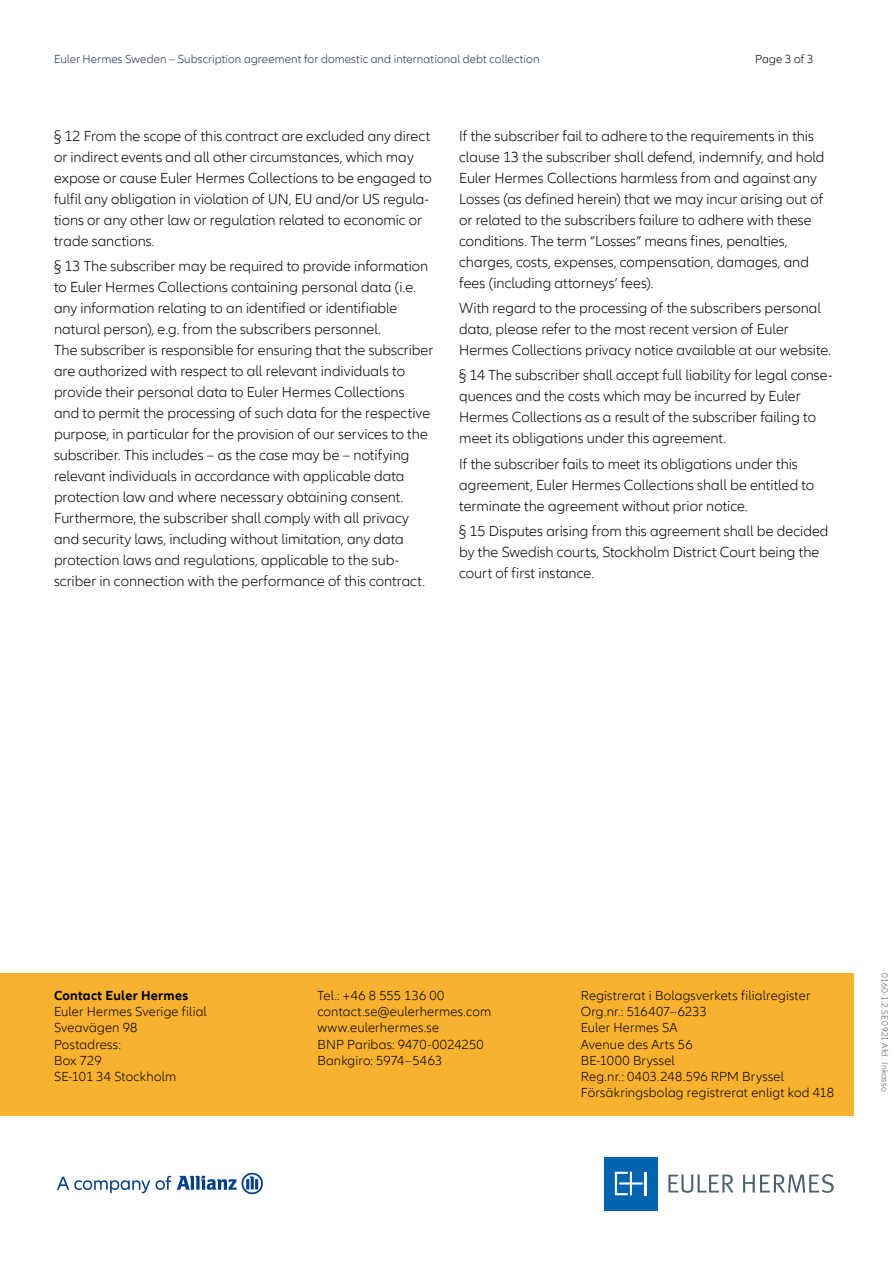
<style>
.page{position:relative;width:893px;height:1263px;background:#fff}
.page>*{position:absolute;margin:0;border:0;box-sizing:border-box;transform-origin:0 0}
.t1{font:300 15px/21px "Allianz Neo";color:#000}
.t2{font:300 13.5px/16.2px "Allianz Neo";letter-spacing:.015em;color:#000}
.t3{font:700 13.5px "Allianz Neo";letter-spacing:.02em;color:#000}
.t4{font:300 12px "Allianz Neo";letter-spacing:.005em;color:#212a4e}
.t5{font:300 12px "Allianz Neo";letter-spacing:.005em;color:#000}
.t6{font:300 9px "Allianz Neo";letter-spacing:.015em;color:#575756}
</style>
<div class="page">
<div style="left:604px;top:1157px;width:54px;height:53px;background:#0064b0"></div>
<hr style="left:645px;top:1172px;width:2px;height:23px;background:#fff">
<svg style="left:615px;top:1172px;width:28px;height:23px"></svg>
<svg style="left:668px;top:1174px;width:66px;height:19px"></svg>
<svg style="left:743px;top:1174px;width:91px;height:19px"></svg>
<svg style="left:177px;top:1173px;width:86px;height:21px"></svg>
<svg style="left:57px;top:1176px;width:114px;height:17px"></svg>
<div style="left:0;top:974px;width:854px;height:142px;background:#f9b230"></div>
<p class="t4" style="left:54px;top:52px;width:487px">Euler Hermes Sweden – Subscription agreement for domestic and international debt collection</p>
<p class="t5" style="left:755px;top:52px;width:60px">Page 3 of 3</p>
<p class="t1" style="left:54px;top:126px;width:379px">§ 12 From the scope of this contract are excluded any direct or indirect events and all other circumstances, which may expose or cause Euler Hermes Collections to be engaged to fulfil any obligation in violation of UN, EU and/or US regula&shy;tions or any other law or regulation related to economic or trade sanctions.</p>
<p class="t1" style="left:54px;top:256px;width:381px">§ 13 The subscriber may be required to provide information to Euler Hermes Collections containing personal data (i.e. any information relating to an identified or identifiable natural person), e.g. from the subscribers personnel.<br>The subscriber is responsible for ensuring that the subscriber are authorized with respect to all relevant individuals to provide their personal data to Euler Hermes Collections and to permit the processing of such data for the respective purpose, in particular for the provision of our services to the subscriber. This includes – as the case may be – notifying relevant individuals in accordance with applicable data protection law and where necessary obtaining consent.<br>Furthermore, the subscriber shall comply with all privacy and security laws, including without limitation, any data protection laws and regulations, applicable to the sub&shy;scriber in connection with the performance of this contract.</p>
<p class="t1" style="left:459px;top:126px;width:367px">If the subscriber fail to adhere to the requirements in this clause 13 the subscriber shall defend, indemnify, and hold Euler Hermes Collections harmless from and against any Losses (as defined herein) that we may incur arising out of or related to the subscribers failure to adhere with these conditions. The term “Losses” means fines, penalties, charges, costs, expenses, compensation, damages, and fees (including attorneys’ fees).</p>
<p class="t1" style="left:459px;top:298px;width:373px">With regard to the processing of the subscribers personal data, please refer to the most recent version of Euler<br>Hermes Collections privacy notice available at our website.</p>
<p class="t1" style="left:459px;top:365px;width:375px">§ 14 The subscriber shall accept full liability for legal conse&shy;quences and the costs which may be incurred by Euler Hermes Collections as a result of the subscriber failing to meet its obligations under this agreement.</p>
<p class="t1" style="left:459px;top:453px;width:357px">If the subscriber fails to meet its obligations under this agreement, Euler Hermes Collections shall be entitled to terminate the agreement without prior notice.</p>
<p class="t1" style="left:459px;top:521px;width:371px">§ 15 Disputes arising from this agreement shall be decided by the Swedish courts, Stockholm District Court being the court of first instance.</p>
<p class="t3" style="left:54px;top:988px;width:136px">Contact Euler Hermes</p>
<p class="t2" style="left:54px;top:1004px;width:154px">Euler Hermes Sverige filial<br>Sveavägen 98<br>Postadress:<br>Box 729<br>SE-101 34 Stockholm</p>
<p class="t2" style="left:317px;top:988px;width:175px">Tel.: +46 8 555 136 00 contact.se@eulerhermes.com www.eulerhermes.se<br>BNP Paribas: 9470-0024250<br>Bankgiro: 5974–5463</p>
<p class="t2" style="left:581px;top:988px;width:255px">Registrerat i Bolagsverkets filialregister<br>Org.nr.: 516407–6233<br>Euler Hermes SA<br>Avenue des Arts 56<br>BE-1000 Bryssel<br>Reg.nr.: 0403.248.596 RPM Bryssel<br>Försäkringsbolag registrerat enligt kod 418</p>
<p class="t6" style="left:890px;top:973px;width:120px;rotate:90deg">0160-1.2 SE 0921 Afd.: Inkasso</p>
</div>
